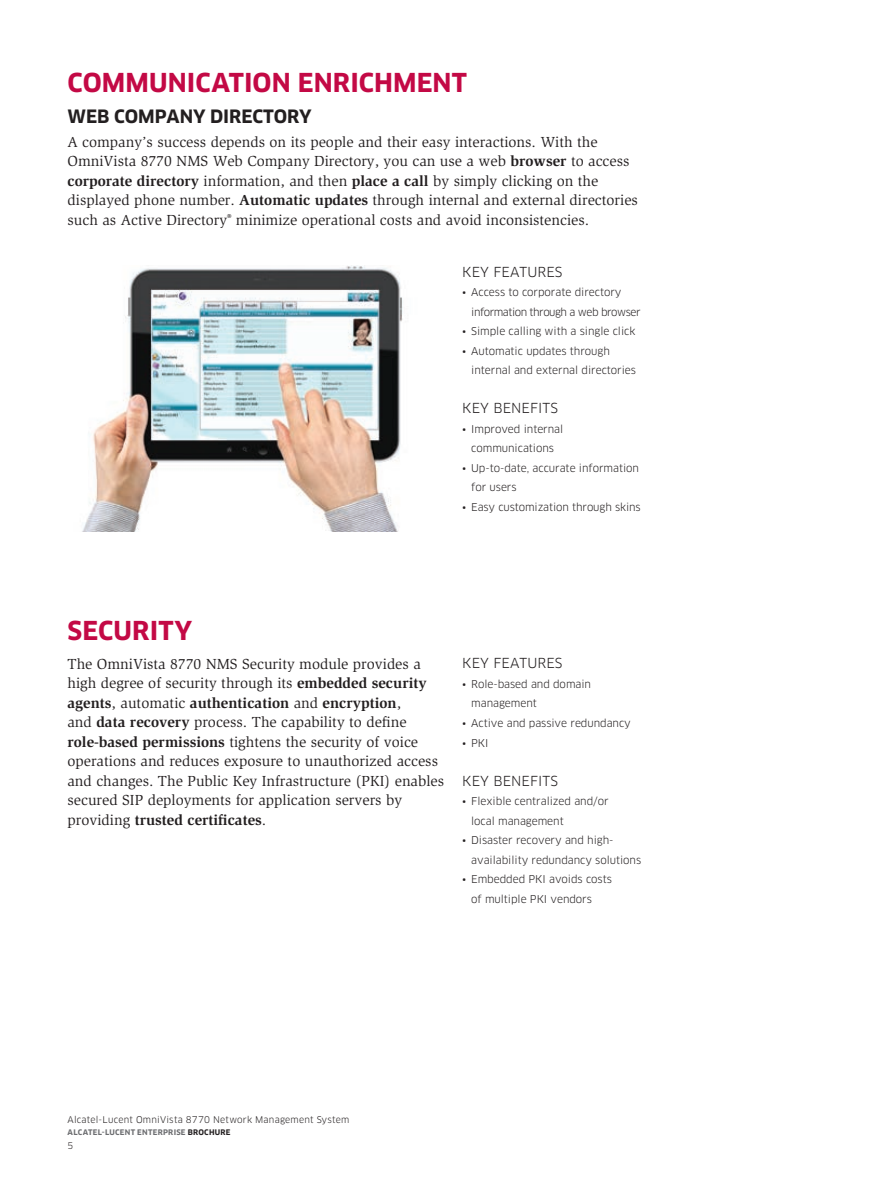
<style>
.page{position:relative;width:893px;height:1191px;background:#fff}
.page>*{position:absolute;margin:0;border:0;box-sizing:border-box;transform-origin:0 0}
.Head_1{font:700 25.5px "Clan OT";letter-spacing:.005em;color:#c30945}
.Head_2{font:700 18px "Clan OT";letter-spacing:-.005em;color:#231f20}
.Body{font:15px/19.5px "Slimbach Std";color:#231f20}
.Side_bar_head{font:13.5px "Clan OT";letter-spacing:.005em;color:#231f20}
.Sidebar_text_bullet{font:10.5px/19.5px "Clan OT";letter-spacing:-.005em;color:#231f20}
.Sidebar_text_bullet-2{font:10.5px/19.5px "Clan OT";letter-spacing:-.045em;color:#231f20}
.t1{font:9px "Clan OT";letter-spacing:.02em;color:#231f20}
.t2{font:700 7.5px "Clan OT";letter-spacing:.035em;color:#6c6d70}
.s1{font-weight:700}
.s2{color:#231f20}
</style>
<div class="page">
<img style="left:82px;top:265px;width:321px;height:266px">
<p class="Head_1" style="left:68px;top:68px;width:401px">COMMUNICATION ENRICHMENT</p>
<p class="Head_2" style="left:68px;top:106px;width:246px">WEB COMPANY DIRECTORY</p>
<p class="Body" style="left:68px;top:132px;width:572px">A company’s success depends on its people and their easy interactions. With the OmniVista 8770 NMS Web Company Directory, you can use a web <span class="s1">browser</span> to access <span class="s1">corporate directory</span> information, and then <span class="s1">place a call</span> by simply clicking on the displayed phone number. <span class="s1">Automatic updates</span> through internal and external directories such as Active Directory<sup>®</sup> minimize operational costs and avoid inconsistencies.</p>
<p class="Side_bar_head" style="left:462px;top:264px;width:102px">KEY FEATURES</p>
<p class="Sidebar_text_bullet-2" style="left:471px;top:283px;width:171px;text-indent:-9px">• Access to corporate directory information through a web browser</p>
<p class="Sidebar_text_bullet" style="left:462px;top:322px;width:175px">• Simple calling with a single click</p>
<p class="Sidebar_text_bullet" style="left:471px;top:341px;width:166px;text-indent:-9px">• Automatic updates through internal and external directories</p>
<p class="Side_bar_head" style="left:462px;top:400px;width:97px">KEY BENEFITS</p>
<p class="Sidebar_text_bullet" style="left:462px;top:419px;width:103px;text-align:center">• Improved internal communications</p>
<p class="Sidebar_text_bullet" style="left:471px;top:458px;width:169px;text-indent:-9px">• Up-to-date, accurate information for users</p>
<p class="Sidebar_text_bullet" style="left:462px;top:497px;width:180px">• Easy customization through skins</p>
<p class="Head_1" style="left:68px;top:616px;width:126px">SECURITY</p>
<p class="Body" style="left:68px;top:654px;width:378px">The OmniVista 8770 NMS Security module provides a high degree of security through its <span class="s1">embedded security agents</span>, automatic <span class="s1">authentication</span> and <span class="s1">encryption</span>,<br>and <span class="s1">data recovery</span> process. The capability to define <span class="s1">role-based permissions</span> tightens the security of voice operations and reduces exposure to unauthorized access and changes. The Public Key Infrastructure (PKI) enables secured SIP deployments for application servers by providing <span class="s1">trusted certificates</span>.</p>
<p class="Side_bar_head" style="left:462px;top:655px;width:102px">KEY FEATURES</p>
<p class="Sidebar_text_bullet" style="left:471px;top:674px;width:121px;text-indent:-9px">• Role-based and domain management</p>
<p class="Sidebar_text_bullet" style="left:462px;top:713px;width:170px">• Active and passive redundancy</p>
<p class="Sidebar_text_bullet" style="left:462px;top:733px;width:28px">• PKI</p>
<p class="Side_bar_head" style="left:462px;top:772px;width:97px">KEY BENEFITS</p>
<p class="Sidebar_text_bullet" style="left:471px;top:791px;width:139px;text-indent:-9px">• Flexible centralized and/or local management</p>
<p class="Sidebar_text_bullet" style="left:471px;top:830px;width:171px;text-indent:-9px">• Disaster recovery and high&shy;availability redundancy solutions</p>
<p class="Sidebar_text_bullet" style="left:471px;top:869px;width:142px;text-indent:-9px">• Embedded PKI avoids costs of multiple PKI vendors</p>
<p class="t1" style="left:68px;top:1114px;width:283px">Alcatel-Lucent OmniVista 8770 Network Management System</p>
<p class="t2" style="left:68px;top:1127px;width:165px">ALCATEL-LUCENT ENTERPRISE <span class="s2">BROCHURE</span></p>
<p class="t1" style="left:68px;top:1140px;width:7px">5</p>
</div>
